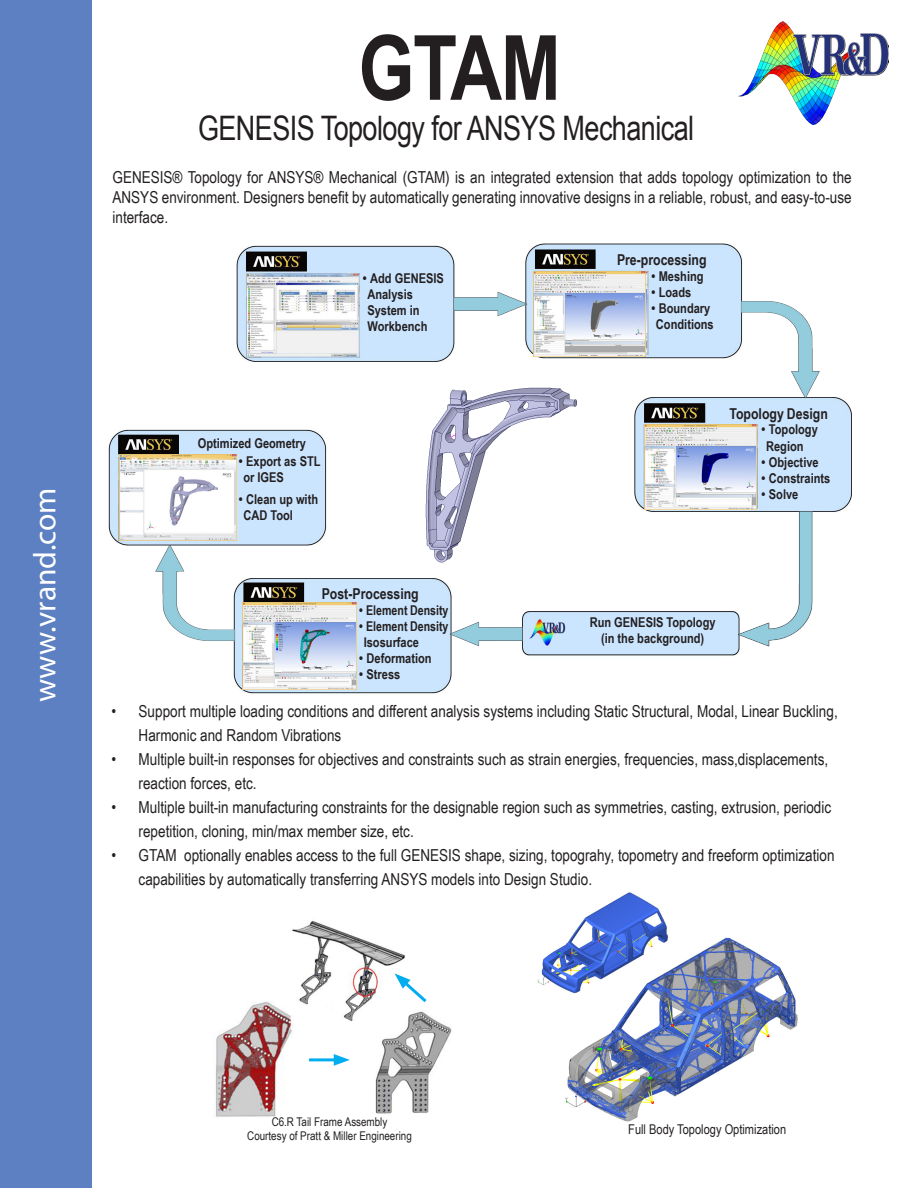
<style>
.page{position:relative;width:918px;height:1188px;background:#fff}
.page>*{position:absolute;margin:0;border:0;box-sizing:border-box;transform-origin:0 0}
.t1{font:700 90px "Arial";color:#231f20;scale:.8 1}
.t2{font:33.75px "Arial";letter-spacing:-.02em;color:#231f20;scale:.8 1}
.t3{font:31.5px "Myriad Pro";color:#fff}
.t4{font:16.5px/24px "Arial Narrow";color:#231f20}
.t5{font:700 15px "Arial Narrow";color:#231f20}
.t6{font:700 13.5px/16.2px "Arial Narrow";color:#231f20}
.t7{font:700 13.5px/16.2px "Arial Narrow";color:#231f20;scale:.96 1}
.t8{font:13.5px "Arial Narrow";color:#231f20}
.t9{font:12px/14.4px "Arial Narrow";color:#231f20;text-align:center}
</style>
<div class="page">
<div style="left:0;top:0;width:92px;height:1188px;background:#5c80c1"></div>
<img style="left:236px;top:245px;width:219px;height:117px">
<img style="left:525px;top:243px;width:217px;height:116px">
<img style="left:634px;top:397px;width:217px;height:115px">
<img style="left:522px;top:611px;width:218px;height:45px">
<img style="left:233px;top:578px;width:219px;height:116px">
<img style="left:108px;top:429px;width:219px;height:117px">
<img style="left:292px;top:921px;width:113px;height:100px">
<img style="left:452px;top:287px;width:77px;height:33px">
<img style="left:148px;top:543px;width:93px;height:100px">
<img style="left:735px;top:300px;width:92px;height:99px">
<img style="left:447px;top:617px;width:78px;height:33px">
<img style="left:736px;top:509px;width:79px;height:139px">
<img style="left:533px;top:272px;width:112px;height:85px">
<img style="left:119px;top:454px;width:117px;height:86px">
<img style="left:645px;top:424px;width:111px;height:85px">
<img style="left:242px;top:602px;width:114px;height:87px">
<img style="left:565px;top:937px;width:233px;height:185px">
<img style="left:537px;top:892px;width:189px;height:102px">
<img style="left:216px;top:998px;width:77px;height:119px">
<img style="left:365px;top:1008px;width:87px;height:106px">
<hr style="left:309px;top:1058px;width:30px;height:3px;background:#00aeef">
<svg style="left:334px;top:1054px;width:16px;height:12px"></svg>
<svg style="left:395px;top:973px;width:32px;height:32px"></svg>
<img style="left:425px;top:387px;width:152px;height:176px">
<img style="left:738px;top:22px;width:151px;height:102px">
<h3 class="t3" style="left:26px;top:702px;width:217px;rotate:-90deg">www.vrand.com</h3>
<h1 class="t1" style="left:358px;top:8px;width:254px">GTAM</h1>
<h2 class="t2" style="left:198px;top:106px;width:622px">GENESIS Topology for ANSYS Mechanical</h2>
<p class="t4" style="left:112px;top:167px;width:741px;line-height:19.8px;text-align:justify">GENESIS® Topology for ANSYS® Mechanical (GTAM) is an integrated extension that adds topology optimization to the ANSYS environment. Designers benefit by automatically generating innovative designs in a reliable, robust, and easy-to-use interface.</p>
<p class="t5" style="left:617px;top:249px;width:91px">Pre-processing</p>
<p class="t6" style="left:367px;top:269px;width:78px;text-indent:-4px">• Add GENESIS<br>Analysis<br>System in<br>Workbench</p>
<p class="t6" style="left:651px;top:267px;width:54px">• Meshing</p>
<p class="t6" style="left:651px;top:284px;width:41px">• Loads</p>
<p class="t6" style="left:651px;top:300px;width:64px;text-align:center">• Boundary<br>Conditions</p>
<p class="t6" style="left:198px;top:435px;width:110px">Optimized Geometry</p>
<p class="t6" style="left:243px;top:452px;width:79px;text-indent:-4px">• Export as STL or IGES</p>
<p class="t6" style="left:243px;top:490px;width:76px;text-indent:-4px">• Clean up with<br>CAD Tool</p>
<p class="t5" style="left:322px;top:583px;width:99px">Post-Processing</p>
<p class="t7" style="left:359px;top:601px;width:95px">• Element Density</p>
<p class="t7" style="left:364px;top:617px;width:90px;text-indent:-5px">• Element Density<br>Isosurface</p>
<p class="t6" style="left:359px;top:650px;width:74px">• Deformation</p>
<p class="t6" style="left:359px;top:666px;width:43px">• Stress</p>
<p class="t5" style="left:729px;top:402px;width:100px">Topology Design</p>
<p class="t6" style="left:766px;top:421px;width:53px;text-indent:-4px">• Topology<br>Region</p>
<p class="t6" style="left:762px;top:453px;width:59px">• Objective</p>
<p class="t6" style="left:762px;top:470px;width:70px">• Constraints</p>
<p class="t6" style="left:762px;top:486px;width:38px">• Solve</p>
<p class="t6" style="left:590px;top:613px;width:127px;text-align:center">Run GENESIS Topology (in the background)</p>
<p class="t4" style="left:139px;top:699px;width:701px;text-indent:-27px">• Support multiple loading conditions and different analysis systems including Static Structural, Modal, Linear Buckling,<br>Harmonic and Random Vibrations</p>
<p class="t4" style="left:139px;top:747px;width:691px;text-indent:-27px">• Multiple built-in responses for objectives and constraints such as strain energies, frequencies, mass,displacements, reaction forces, etc.</p>
<p class="t4" style="left:139px;top:795px;width:694px;text-indent:-27px">• Multiple built-in manufacturing constraints for the designable region such as symmetries, casting, extrusion, periodic repetition, cloning, min/max member size, etc.</p>
<p class="t4" style="left:139px;top:843px;width:698px;text-indent:-27px">• GTAM optionally enables access to the full GENESIS shape, sizing, topograhy, topometry and freeform optimization capabilities by automatically transferring ANSYS models into Design Studio.</p>
<p class="t9" style="left:247px;top:1114px;width:166px">C6.R Tail Frame Assembly<br>Courtesy of Pratt &amp; Miller Engineering</p>
<p class="t8" style="left:628px;top:1120px;width:159px">Full Body Topology Optimization</p>
</div>
